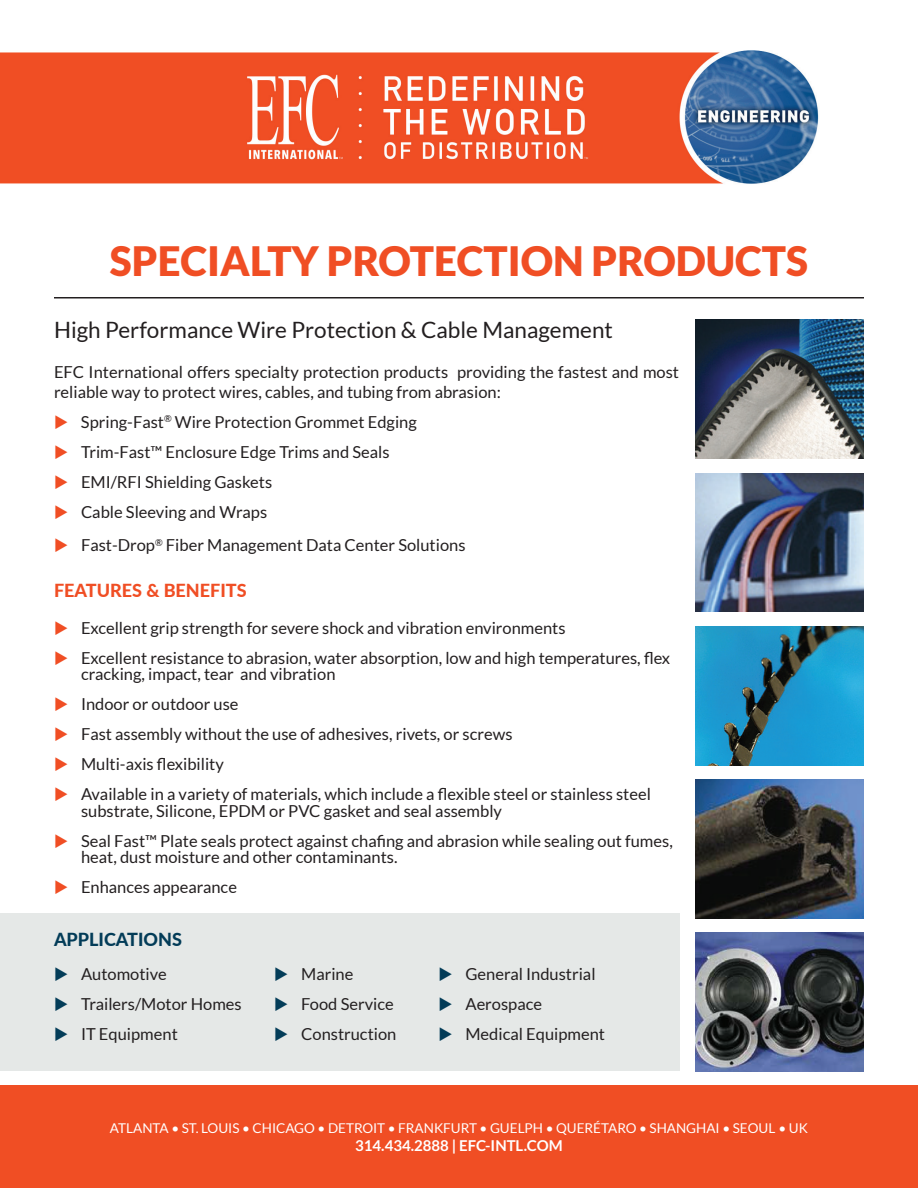
<style>
.page{position:relative;width:918px;height:1188px;background:#fff}
.page>*{position:absolute;margin:0;border:0;box-sizing:border-box;transform-origin:0 0}
.t1{font:900 40.5px "Lato";color:#f04e24}
.t2{font:22.5px "Lato";color:#231f20}
.t3{font:800 18px "Lato";color:#f04e24}
.t4{font:800 18px "Lato";color:#033c58}
.t5{font:16.5px/30px "Lato";color:#231f20}
.t6{font:700 15px "Lato";color:#fff}
.t7{font:13.5px "Lato";color:#fff}
</style>
<div class="page">
<div style="left:0;top:1085px;width:918px;height:103px;background:#f04e24"></div>
<img style="left:0;top:50px;width:819px;height:134px">
<hr style="left:54px;top:297px;width:810px;height:1px;background:#231f20">
<img style="left:696px;top:320px;width:168px;height:139px">
<img style="left:696px;top:473px;width:168px;height:139px">
<img style="left:696px;top:626px;width:168px;height:139px">
<img style="left:696px;top:779px;width:168px;height:139px">
<img style="left:696px;top:932px;width:168px;height:139px">
<div style="left:0;top:914px;width:679px;height:157px;background:#e5e8e7"></div>
<h1 class="t1" style="left:110px;top:237px;width:700px">SPECIALTY PROTECTION PRODUCTS</h1>
<h2 class="t2" style="left:54px;top:317px;width:560px">High Performance Wire Protection &amp; Cable Management</h2>
<p class="t5" style="left:54px;top:362px;width:627px;line-height:19.8px">EFC International offers specialty protection products providing the fastest and most reliable way to protect wires, cables, and tubing from abrasion:</p>
<p class="t5" style="left:81px;top:407px;width:337px">Spring-Fast<sup>®</sup> Wire Protection Grommet Edging Trim-Fast™ Enclosure Edge Trims and Seals EMI/RFI Shielding Gaskets<br>Cable Sleeving and Wraps</p>
<p class="t5" style="left:81px;top:530px;width:386px">Fast-Drop<sup>®</sup> Fiber Management Data Center Solutions</p>
<p class="t3" style="left:54px;top:577px;width:194px">FEATURES &amp; BENEFITS</p>
<p class="t5" style="left:81px;top:613px;width:591px">Excellent grip strength for severe shock and vibration environments<br>Excellent resistance to abrasion, water absorption, low and high temperatures, flex</p>
<p class="t5" style="left:81px;top:659px;width:571px">cracking, impact, tear and vibration<br>Indoor or outdoor use<br>Fast assembly without the use of adhesives, rivets, or screws<br>Multi-axis flexibility<br>Available in a variety of materials, which include a flexible steel or stainless steel</p>
<p class="t5" style="left:81px;top:796px;width:593px">substrate, Silicone, EPDM or PVC gasket and seal assembly<br>Seal Fast™ Plate seals protect against chafing and abrasion while sealing out fumes,</p>
<p class="t5" style="left:81px;top:842px;width:318px">heat, dust moisture and other contaminants.<br>Enhances appearance</p>
<p class="t4" style="left:54px;top:926px;width:130px">APPLICATIONS</p>
<p class="t5" style="left:81px;top:959px;width:162px">Automotive<br>Trailers/Motor Homes<br>IT Equipment</p>
<p class="t5" style="left:301px;top:959px;width:97px">Marine<br>Food Service<br>Construction</p>
<p class="t5" style="left:465px;top:959px;width:141px">General Industrial<br>Aerospace<br>Medical Equipment</p>
<p class="t7" style="left:110px;top:1121px;width:700px">ATLANTA • ST. LOUIS • CHICAGO • DETROIT • FRANKFURT • GUELPH • QUERÉTARO • SHANGHAI • SEOUL • UK</p>
<p class="t6" style="left:355px;top:1137px;width:209px">314.434.2888 | EFC-INTL.COM</p>
</div>
